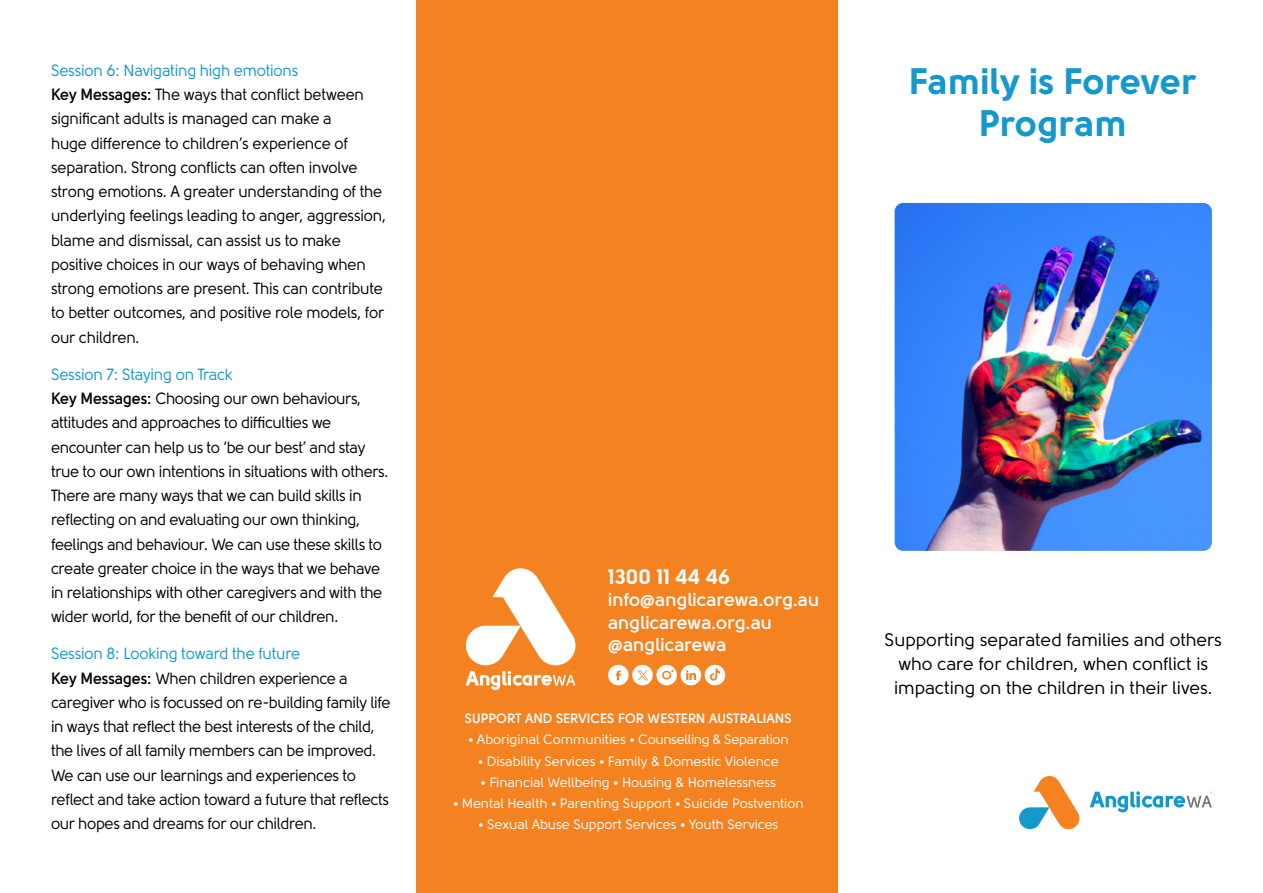
<style>
.page{position:relative;width:1263px;height:893px;background:#fff}
.page>*{position:absolute;margin:0;border:0;box-sizing:border-box;transform-origin:0 0}
.t1{font:900 36.9px/41.7px "Solomon";color:#1598cb;text-align:center}
.t2{font:900 21px "Solomon";color:#fff}
.t3{font:700 18.75px/22.5px "Solomon";color:#fff}
.t4{font:18px/24px "Solomon";color:#000;text-align:center}
.t5{font:16.2px/24.3px "Solomon";letter-spacing:-.02em;color:#000;scale:.95 1}
.t6{font:13.5px "Solomon";color:#fff}
.t7{font:700 13.5px "Solomon";color:#fff}
.s1{color:#1598cb}
.s2{font-weight:700}
</style>
<div class="page">
<div style="left:417px;top:0;width:421px;height:893px;background:#f58220"></div>
<svg style="left:1019px;top:776px;width:61px;height:53px"></svg>
<svg style="left:1090px;top:791px;width:122px;height:21px"></svg>
<svg style="left:608px;top:665px;width:117px;height:20px"></svg>
<svg style="left:466px;top:568px;width:110px;height:97px"></svg>
<svg style="left:466px;top:671px;width:109px;height:19px"></svg>
<img style="left:895px;top:203px;width:317px;height:348px">
<p class="t5" style="left:51px;top:58px;width:354px"><span class="s1">Session 6: Navigating high emotions<br></span><span class="s2">Key Messages:</span> The ways that conflict between significant adults is managed can make a<br>huge difference to children’s experience of separation. Strong conflicts can often involve strong emotions. A greater understanding of the underlying feelings leading to anger, aggression, blame and dismissal, can assist us to make positive choices in our ways of behaving when strong emotions are present. This can contribute to better outcomes, and positive role models, for our children.</p>
<p class="t5" style="left:51px;top:362px;width:357px"><span class="s1">Session 7: Staying on Track<br></span><span class="s2">Key Messages:</span> Choosing our own behaviours, attitudes and approaches to difficulties we encounter can help us to ‘be our best’ and stay true to our own intentions in situations with others.<br>There are many ways that we can build skills in reflecting on and evaluating our own thinking, feelings and behaviour. We can use these skills to create greater choice in the ways that we behave in relationships with other caregivers and with the wider world, for the benefit of our children.</p>
<p class="t5" style="left:51px;top:642px;width:359px"><span class="s1">Session 8: Looking toward the future<br></span><span class="s2">Key Messages:</span> When children experience a caregiver who is focussed on re-building family life in ways that reflect the best interests of the child, the lives of all family members can be improved.<br>We can use our learnings and experiences to reflect and take action toward a future that reflects our hopes and dreams for our children.</p>
<p class="t2" style="left:608px;top:564px;width:124px">1300 11 44 46</p>
<p class="t3" style="left:608px;top:589px;width:213px">info@anglicarewa.org.au anglicarewa.org.au @anglicarewa</p>
<p class="t7" style="left:465px;top:710px;width:329px">SUPPORT AND SERVICES FOR WESTERN AUSTRALIANS</p>
<p class="t6" style="left:468px;top:732px;width:322px">• Aboriginal Communities • Counselling &amp; Separation</p>
<p class="t6" style="left:478px;top:753px;width:302px">• Disability Services • Family &amp; Domestic Violence</p>
<p class="t6" style="left:481px;top:775px;width:297px">• Financial Wellbeing • Housing &amp; Homelessness</p>
<p class="t6" style="left:453px;top:796px;width:352px">• Mental Health • Parenting Support • Suicide Postvention</p>
<p class="t6" style="left:478px;top:817px;width:302px">• Sexual Abuse Support Services • Youth Services</p>
<h1 class="t1" style="left:910px;top:60px;width:289px">Family is Forever<br>Program</h1>
<p class="t4" style="left:885px;top:628px;width:339px">Supporting separated families and others who care for children, when conflict is impacting on the children in their lives.</p>
</div>
